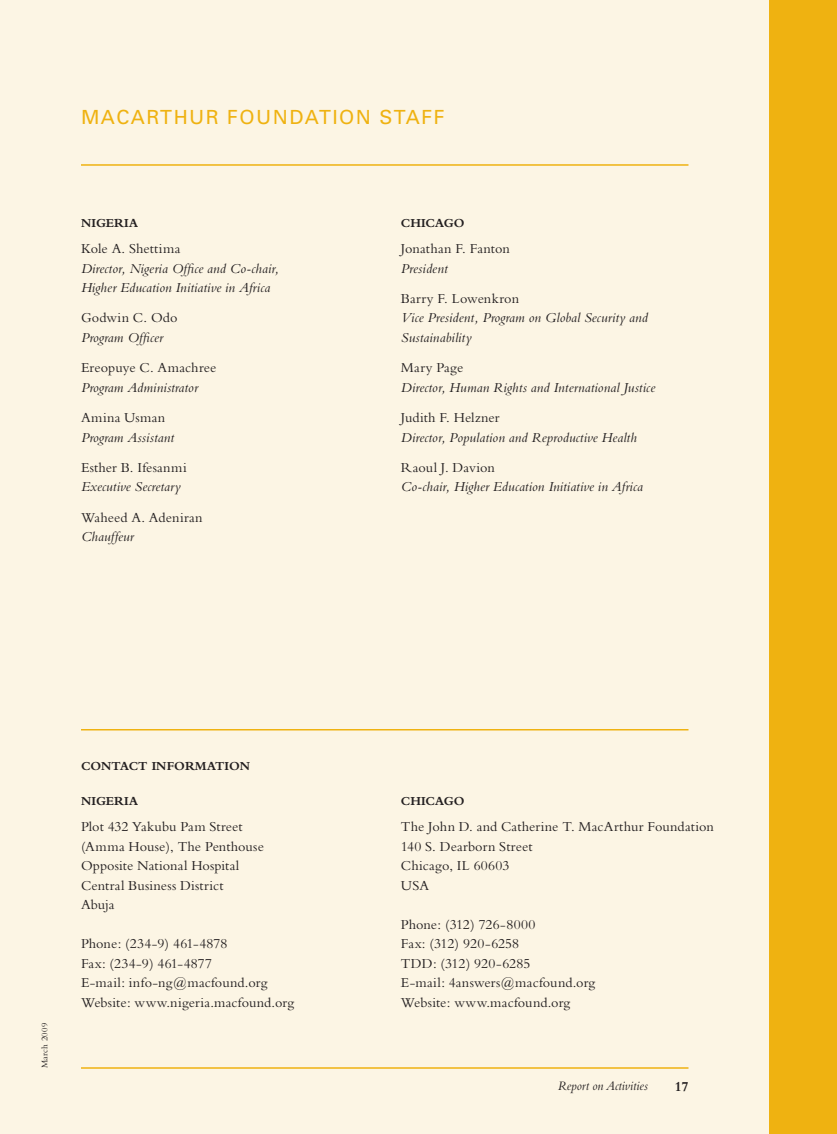
<style>
.page{position:relative;width:837px;height:1134px;background:#fcf5e4}
.page>*{position:absolute;margin:0;border:0;box-sizing:border-box;transform-origin:0 0}
.t1{font:19.5px "Univers";letter-spacing:.075em;color:#efb211}
.t2{font:14.25px/19.5px "Bembo";letter-spacing:.01em;color:#231f20}
.t3{font:italic 14.25px/19.5px "Bembo";letter-spacing:.005em;color:#231f20}
.t4{font:700 14.25px "Bembo";color:#231f20;scale:.95 1}
.t5{font:italic 13.5px "Bembo";color:#231f20;scale:.95 1}
.t6{font:700 12.75px "Bembo";color:#231f20}
.t7{font:9px "Bembo";letter-spacing:.04em;color:#231f20}
</style>
<div class="page">
<div style="left:770px;top:0;width:67px;height:1134px;background:#efb211"></div>
<hr style="left:81px;top:164px;width:607px;height:2px;background:#efb211">
<hr style="left:81px;top:1067px;width:607px;height:2px;background:#efb211">
<hr style="left:81px;top:729px;width:607px;height:1px;background:#efb211">
<h1 class="t1" style="left:81px;top:105px;width:339px">MACARTHUR FOUNDATION STAFF</h1>
<p class="t6" style="left:81px;top:216px;width:10px">NIG</p>
<p class="t6" style="left:106px;top:216px;width:26px">ERIA</p>
<p class="t2" style="left:81px;top:239px;width:101px">Kole A. Shettima</p>
<p class="t3" style="left:81px;top:258px;width:200px">Director, Nigeria Office and Co-chair,<br>Higher Education Initiative in Africa</p>
<p class="t2" style="left:81px;top:308px;width:98px">Godwin C. Odo</p>
<p class="t3" style="left:81px;top:327px;width:84px">Program Officer</p>
<p class="t2" style="left:81px;top:358px;width:137px">Ereopuye C. Amachree</p>
<p class="t3" style="left:81px;top:377px;width:118px">Program Administrator</p>
<p class="t2" style="left:81px;top:408px;width:86px">Amina Usman</p>
<p class="t3" style="left:81px;top:427px;width:95px">Program Assistant</p>
<p class="t2" style="left:81px;top:457px;width:107px">Esther B. Ifesanmi</p>
<p class="t3" style="left:81px;top:477px;width:101px">Executive Secretary</p>
<p class="t2" style="left:81px;top:507px;width:123px">Waheed A. Adeniran</p>
<p class="t3" style="left:81px;top:527px;width:54px">Chauffeur</p>
<p class="t6" style="left:401px;top:216px;width:19px">CHICAG</p>
<p class="t6" style="left:454px;top:216px;width:12px">O</p>
<p class="t2" style="left:401px;top:239px;width:110px">Jonathan F. Fanton</p>
<p class="t3" style="left:401px;top:258px;width:48px">President</p>
<p class="t2" style="left:401px;top:288px;width:120px">Barry F. Lowenkron</p>
<p class="t3" style="left:401px;top:308px;width:249px">Vice President, Program on Global Security and<br>Sustainability</p>
<p class="t2" style="left:401px;top:358px;width:64px">Mary Page</p>
<p class="t3" style="left:401px;top:377px;width:256px">Director, Human Rights and International Justice</p>
<p class="t2" style="left:401px;top:408px;width:100px">Judith F. Helzner</p>
<p class="t3" style="left:401px;top:427px;width:237px">Director, Population and Reproductive Health</p>
<p class="t2" style="left:401px;top:457px;width:95px">Raoul J. Davion</p>
<p class="t3" style="left:401px;top:477px;width:244px">Co-chair, Higher Education Initiative in Africa</p>
<p class="t7" style="left:39px;top:1068px;width:47px;rotate:-90deg">March 2009</p>
<p class="t6" style="left:81px;top:759px;width:171px">CONTACT INF ORMATION</p>
<p class="t6" style="left:81px;top:794px;width:10px">NIG</p>
<p class="t6" style="left:106px;top:794px;width:26px">ERIA</p>
<p class="t2" style="left:81px;top:817px;width:184px">Plot 432 Yakubu Pam Street (Amma House), The Penthouse<br>Opposite National Hospital<br>Central Business District<br>Abuja</p>
<p class="t2" style="left:81px;top:934px;width:215px">Phone: (234-9) 461-4878<br>Fax: (234-9) 461-4877<br>E-mail: info-ng@macfound.org<br>Website: www.nigeria.macfound.org</p>
<p class="t6" style="left:401px;top:794px;width:19px">CHICAG</p>
<p class="t6" style="left:454px;top:794px;width:12px">O</p>
<p class="t2" style="left:401px;top:817px;width:314px">The John D. and Catherine T. MacArthur Foundation<br>140 S. Dearborn Street<br>Chicago, IL 60603<br>USA</p>
<p class="t2" style="left:401px;top:914px;width:196px">Phone: (312) 726-8000<br>Fax: (312) 920-6258<br>TDD: (312) 920-6285<br>E-mail: 4answers@macfound.org<br>Website: www.macfound.org</p>
<p class="t5" style="left:558px;top:1078px;width:96px">Report on Activities</p>
<p class="t4" style="left:675px;top:1079px;width:16px">17</p>
</div>
